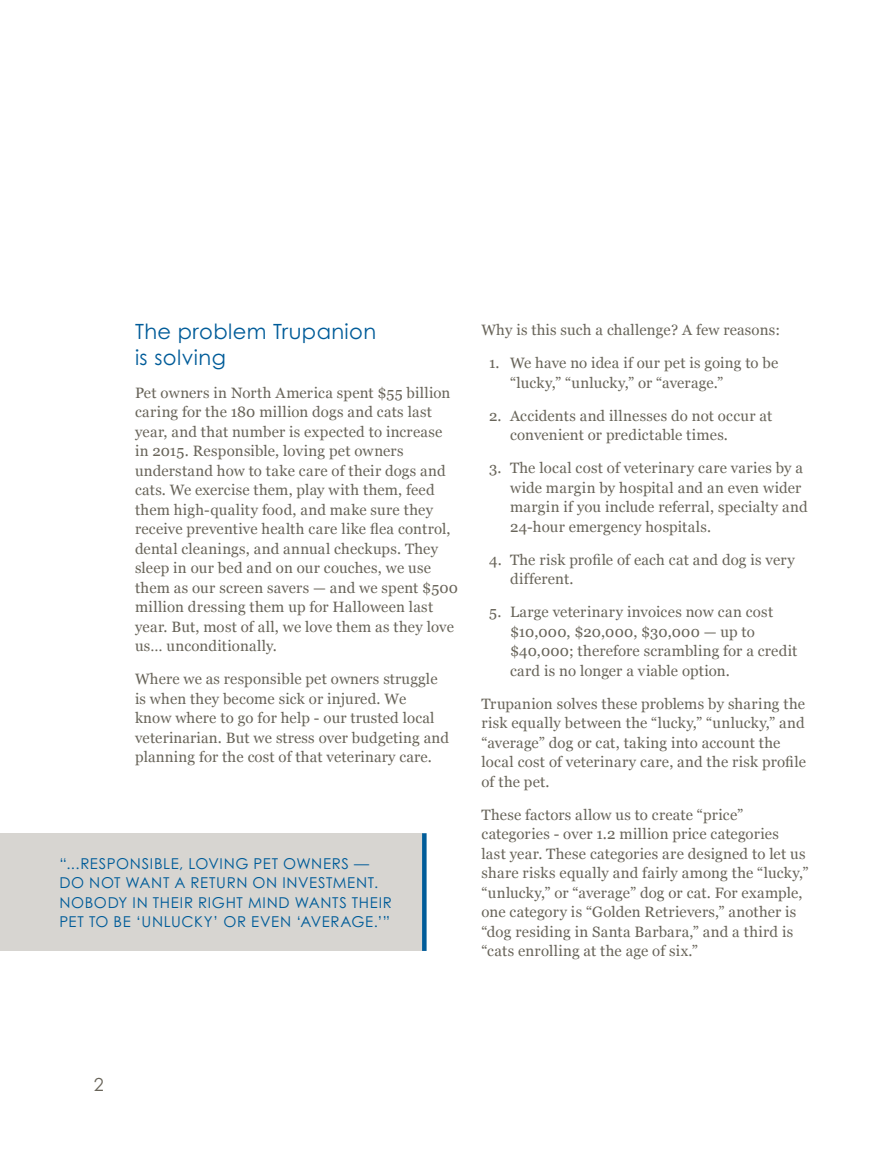
<style>
.page{position:relative;width:891px;height:1161px;background:#fff}
.page>*{position:absolute;margin:0;border:0;box-sizing:border-box;transform-origin:0 0}
.t1{font:21px/25.2px "Century Gothic Pro";letter-spacing:.02em;color:#005c99}
.t2{font:18px "Century Gothic Pro";color:#686459}
.t3{font:15px/19.5px "Georgia";letter-spacing:.01em;color:#686459}
.t4{font:15px/19.5px "Century Gothic Pro";letter-spacing:.045em;color:#005c99}
</style>
<div class="page">
<div style="left:0;top:833px;width:423px;height:118px;background:#d7d5d1"></div>
<div style="left:422px;top:833px;width:5px;height:118px;background:#005c99"></div>
<h1 class="t1" style="left:135px;top:319px;width:243px">The problem Trupanion is solving</h1>
<p class="t3" style="left:135px;top:383px;width:325px">Pet owners in North America spent $55 billion caring for the 180 million dogs and cats last year, and that number is expected to increase in 2015. Responsible, loving pet owners understand how to take care of their dogs and cats. We exercise them, play with them, feed them high-quality food, and make sure they receive preventive health care like flea control, dental cleanings, and annual checkups. They sleep in our bed and on our couches, we use them as our screen savers — and we spent $500 million dressing them up for Halloween last year. But, most of all, we love them as they love us… unconditionally.</p>
<p class="t3" style="left:135px;top:670px;width:316px">Where we as responsible pet owners struggle is when they become sick or injured. We<br>know where to go for help - our trusted local veterinarian. But we stress over budgeting and planning for the cost of that veterinary care.</p>
<p class="t4" style="left:59px;top:853px;width:334px">“...RESPONSIBLE, LOVING PET OWNERS — DO NOT WANT A RETURN ON INVESTMENT.<br>NOBODY IN THEIR RIGHT MIND WANTS THEIR PET TO BE ‘UNLUCKY’ OR EVEN ‘AVERAGE.’”</p>
<p class="t3" style="left:482px;top:321px;width:300px">Why is this such a challenge? A few reasons:</p>
<p class="t3" style="left:510px;top:354px;width:270px;text-indent:-21px">1. We have no idea if our pet is going to be “lucky,” “unlucky,” or “average.”</p>
<p class="t3" style="left:510px;top:406px;width:264px;text-indent:-21px">2. Accidents and illnesses do not occur at convenient or predictable times.</p>
<p class="t3" style="left:510px;top:459px;width:299px;text-indent:-21px">3. The local cost of veterinary care varies by a wide margin by hospital and an even wider margin if you include referral, specialty and 24-hour emergency hospitals.</p>
<p class="t3" style="left:510px;top:550px;width:286px;text-indent:-21px">4. The risk profile of each cat and dog is very different.</p>
<p class="t3" style="left:510px;top:603px;width:289px;text-indent:-21px">5. Large veterinary invoices now can cost $10,000, $20,000, $30,000 — up to $40,000; therefore scrambling for a credit card is no longer a viable option.</p>
<p class="t3" style="left:482px;top:694px;width:326px">Trupanion solves these problems by sharing the risk equally between the “lucky,” “unlucky,” and “average” dog or cat, taking into account the local cost of veterinary care, and the risk profile of the pet.</p>
<p class="t3" style="left:482px;top:805px;width:328px">These factors allow us to create “price” categories - over 1.2 million price categories<br>last year. These categories are designed to let us share risks equally and fairly among the “lucky,” “unlucky,” or “average” dog or cat. For example, one category is “Golden Retrievers,” another is “dog residing in Santa Barbara,” and a third is “cats enrolling at the age of six.”</p>
<p class="t2" style="left:94px;top:1073px;width:11px">2</p>
</div>
